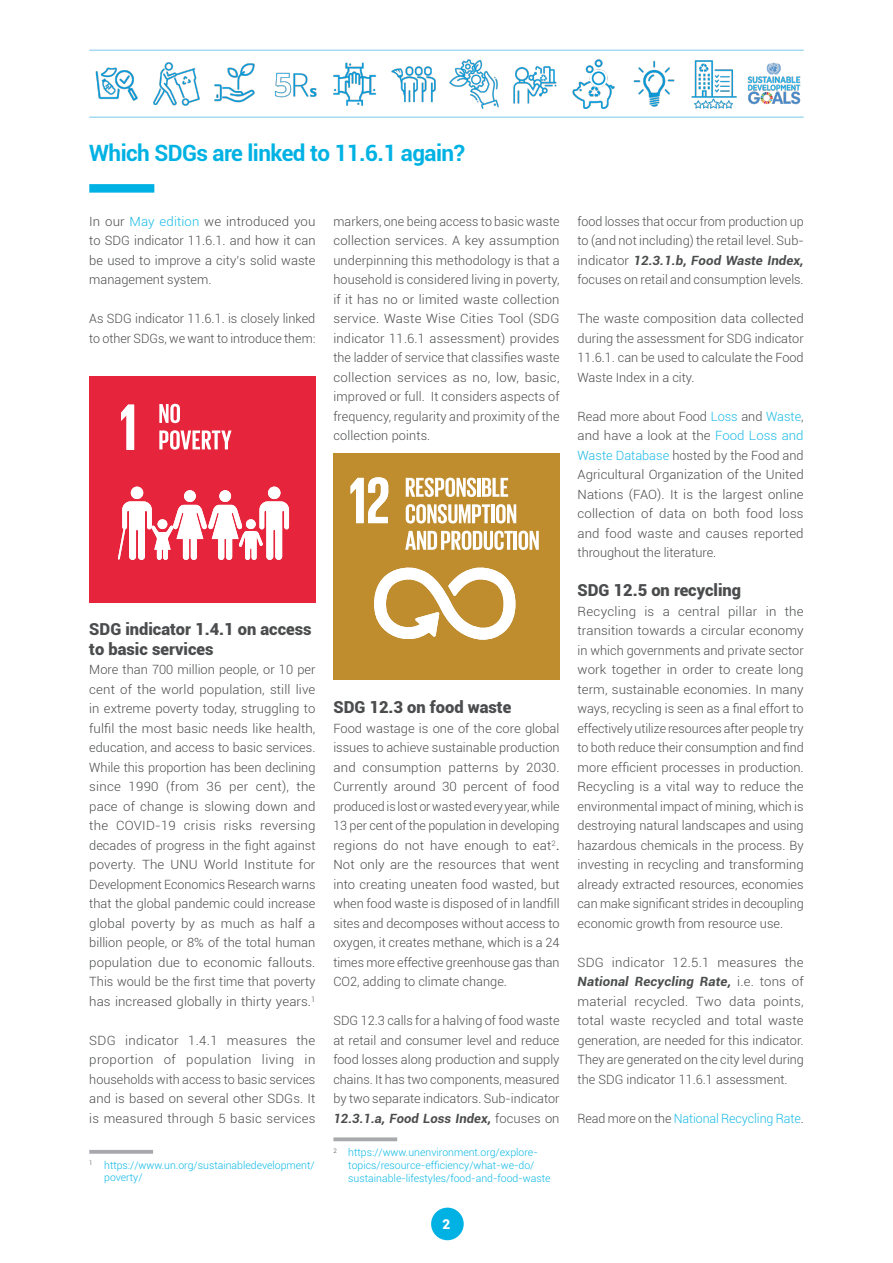
<style>
.page{position:relative;width:893px;height:1263px;background:#fff}
.page>*{position:absolute;margin:0;border:0;box-sizing:border-box;transform-origin:0 0}
.HEADING_1{font:700 22.5px "Roboto";letter-spacing:-.025em;color:#00b2e3}
.HEADING_2{font:900 16.5px/19.5px "Roboto";color:#4b4c4d}
.t1{font:900 13.5px "Roboto";color:#fff}
.BODY_TEXT{font:300 12.75px/19.5px "Roboto";color:#4b4c4d;text-align:justify}
.BODY_TEXT-2{font:300 12.75px/19.5px "Roboto";color:#4b4c4d;text-align:justify;scale:1.04 1}
.BODY_TEXT-3{font:300 12.75px "Roboto";letter-spacing:-.01em;color:#1bbbe6}
.FOOTNOTE_text{font:300 10.5px/12.6px "Roboto";color:#0ab8e6}
.s1{color:#1bbbe6}
.s2{font-weight:400}
.s3{font-weight:700;font-style:italic}
.s4{color:#4b4c4d}
</style>
<div class="page">
<img style="left:95px;top:67px;width:43px;height:34px">
<img style="left:153px;top:62px;width:47px;height:44px">
<img style="left:214px;top:63px;width:41px;height:40px">
<img style="left:274px;top:72px;width:43px;height:26px">
<img style="left:333px;top:62px;width:43px;height:44px">
<img style="left:391px;top:66px;width:45px;height:37px">
<img style="left:449px;top:59px;width:50px;height:49px">
<img style="left:513px;top:66px;width:44px;height:38px">
<img style="left:572px;top:59px;width:43px;height:49px">
<img style="left:633px;top:60px;width:42px;height:47px">
<img style="left:691px;top:60px;width:46px;height:48px">
<img style="left:747px;top:62px;width:53px;height:43px">
<hr style="left:89px;top:116px;width:715px;height:2px;background:#a5dbf2">
<hr style="left:89px;top:50px;width:715px;height:1px;background:#a5dbf2">
<div style="left:89px;top:184px;width:65px;height:9px;background:#00b2e3"></div>
<svg style="left:89px;top:1150px;width:64px;height:4px"></svg>
<svg style="left:333px;top:1137px;width:64px;height:4px"></svg>
<div style="left:89px;top:377px;width:226px;height:226px;background:#e6243b"></div>
<svg style="left:121px;top:405px;width:13px;height:45px"></svg>
<div style="left:268px;top:487px;width:12px;height:12px;background:#fff;border-radius:50%"></div>
<div style="left:219px;top:490px;width:12px;height:12px;background:#fff;border-radius:50%"></div>
<div style="left:184px;top:490px;width:12px;height:12px;background:#fff;border-radius:50%"></div>
<div style="left:131px;top:487px;width:12px;height:12px;background:#fff;border-radius:50%"></div>
<svg style="left:118px;top:501px;width:171px;height:59px"></svg>
<svg style="left:159px;top:404px;width:21px;height:19px"></svg>
<svg style="left:159px;top:430px;width:73px;height:20px"></svg>
<div style="left:333px;top:453px;width:227px;height:226px;background:#bf8c2e"></div>
<svg style="left:351px;top:477px;width:37px;height:46px"></svg>
<svg style="left:374px;top:567px;width:142px;height:73px"></svg>
<svg style="left:406px;top:478px;width:70px;height:19px"></svg>
<hr style="left:477px;top:478px;width:4px;height:19px;background:#fff">
<svg style="left:482px;top:478px;width:26px;height:19px"></svg>
<svg style="left:406px;top:504px;width:84px;height:19px"></svg>
<hr style="left:491px;top:504px;width:4px;height:19px;background:#fff">
<svg style="left:496px;top:504px;width:20px;height:19px"></svg>
<svg style="left:405px;top:531px;width:134px;height:19px"></svg>
<div style="left:431px;top:1207px;width:33px;height:33px;background:#00b2e3;border-radius:50%"></div>
<p class="HEADING_1" style="left:89px;top:137px;width:377px">Which SDGs are linked to 11.6.1 again?</p>
<p class="BODY_TEXT-2" style="left:89px;top:211px;width:219px">In our <span class="s1">May edition</span> we introduced you to SDG indicator 11.6.1. and how it can be used to improve a city’s solid waste management system.</p>
<p class="BODY_TEXT" style="left:89px;top:309px;width:228px">As SDG indicator 11.6.1. is closely linked to other SDGs, we want to introduce them:</p>
<p class="HEADING_2" style="left:89px;top:619px;width:224px">SDG indicator 1.4.1 on access to basic services</p>
<p class="BODY_TEXT" style="left:89px;top:660px;width:228px">More than 700 million people, or 10 per cent of the world population, still live in extreme poverty today, struggling to fulfil the most basic needs like health, education, and access to basic services.<br>While this proportion has been declining since 1990 (from 36 per cent), the pace of change is slowing down and the COVID-19 crisis risks reversing decades of progress in the fight against poverty. The UNU World Institute for Development Economics Research warns that the global pandemic could increase global poverty by as much as half a billion people, or 8% of the total human population due to economic fallouts.<br>This would be the first time that poverty has increased globally in thirty years.<sup>1</sup></p>
<p class="BODY_TEXT-2" style="left:89px;top:1030px;width:219px">SDG indicator 1.4.1 measures the proportion of population living in households with access to basic services and is based on several other SDGs. It is measured through 5 basic services</p>
<p class="FOOTNOTE_text" style="left:104px;top:1158px;width:212px;text-indent:-15px"><sup>1</sup> https://www.un.org/sustainabledevelopment/ poverty/</p>
<p class="BODY_TEXT" style="left:333px;top:211px;width:228px">markers, one being access to basic waste collection services. A key assumption underpinning this methodology is that a household is considered living in poverty, if it has no or limited waste collection service. Waste Wise Cities Tool (SDG indicator 11.6.1 assessment) provides the ladder of service that classifies waste collection services as no, low, basic, improved or full. It considers aspects of frequency, regularity and proximity of the collection points.</p>
<p class="HEADING_2" style="left:333px;top:697px;width:179px">SDG 12.3 on food waste</p>
<p class="BODY_TEXT" style="left:333px;top:718px;width:228px">Food wastage is one of the core global issues to achieve sustainable production and consumption patterns by 2030.<br>Currently around 30 percent of food produced is lost or wasted every year, while 13 per cent of the population in developing regions do not have enough to eat<sup>2</sup><span class="s2">.<br></span>Not only are the resources that went into creating uneaten food wasted, but when food waste is disposed of in landfill sites and decomposes without access to oxygen, it creates methane, which is a 24 times more effective greenhouse gas than CO2, adding to climate change.</p>
<p class="BODY_TEXT" style="left:333px;top:1011px;width:228px">SDG 12.3 calls for a halving of food waste at retail and consumer level and reduce food losses along production and supply chains. It has two components, measured by two separate indicators. Sub-indicator <span class="s3">12.3.1.a, Food Loss Index,</span> focuses on</p>
<p class="FOOTNOTE_text" style="left:348px;top:1146px;width:204px;text-indent:-15px"><sup>2</sup> https://www.unenvironment.org/explore&shy;topics/resource-efficiency/what-we-do/ sustainable-lifestyles/food-and-food-waste</p>
<p class="t1" style="left:443px;top:1214px;width:9px">2</p>
<p class="BODY_TEXT" style="left:578px;top:211px;width:228px">food losses that occur from production up to (and not including) the retail level. Sub&shy;indicator <span class="s3">12.3.1.b, Food Waste Index, </span>focuses on retail and consumption levels.</p>
<p class="BODY_TEXT-2" style="left:578px;top:309px;width:219px">The waste composition data collected during the assessment for SDG indicator 11.6.1. can be used to calculate the Food Waste Index in a city.</p>
<p class="BODY_TEXT" style="left:578px;top:406px;width:228px">Read more about Food <span class="s1">Loss</span> and <span class="s1">Waste</span>, and have a look at the <span class="s1">Food Loss and Waste Database</span> hosted by the Food and Agricultural Organization of the United Nations (FAO). It is the largest online collection of data on both food loss and food waste and causes reported throughout the literature.</p>
<p class="HEADING_2" style="left:578px;top:580px;width:165px">SDG 12.5 on recycling</p>
<p class="BODY_TEXT-2" style="left:578px;top:601px;width:219px">Recycling is a central pillar in the transition towards a circular economy in which governments and private sector work together in order to create long term, sustainable economies. In many ways, recycling is seen as a final effort to effectively utilize resources after people try to both reduce their consumption and find more efficient processes in production.<br>Recycling is a vital way to reduce the environmental impact of mining, which is destroying natural landscapes and using hazardous chemicals in the process. By investing in recycling and transforming already extracted resources, economies can make significant strides in decoupling economic growth from resource use.</p>
<p class="BODY_TEXT-2" style="left:578px;top:952px;width:219px">SDG indicator 12.5.1 measures the <span class="s3">National Recycling Rate,</span> i.e. tons of material recycled. Two data points, total waste recycled and total waste generation, are needed for this indicator.<br>They are generated on the city level during the SDG indicator 11.6.1 assessment.</p>
<p class="BODY_TEXT-3" style="left:578px;top:1109px;width:228px"><span class="s4">Read more on the</span> National Recycling Rate<span class="s4">.</span></p>
</div>
